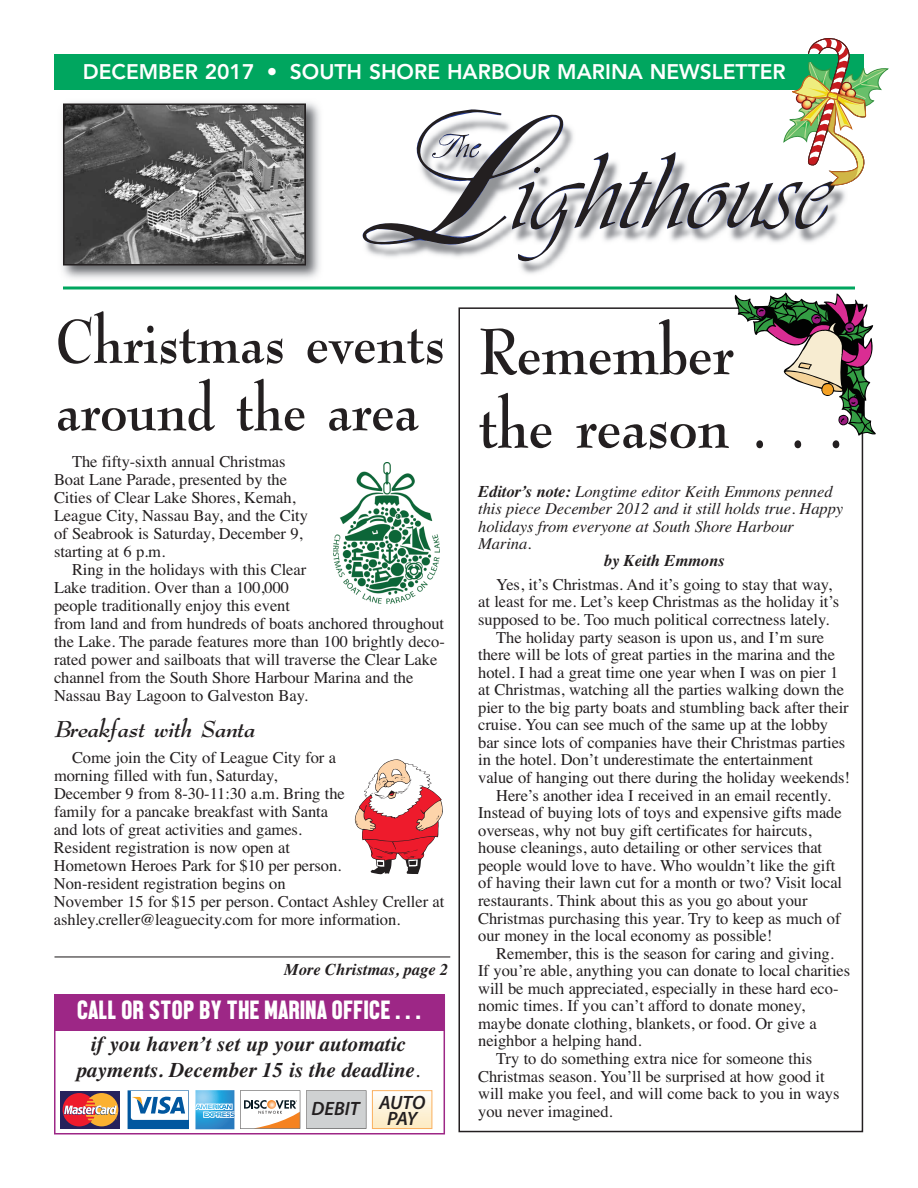
<style>
.page{position:relative;width:918px;height:1188px;background:#fff}
.page>*{position:absolute;margin:0;border:0;box-sizing:border-box;transform-origin:0 0}
.t1{font:700 76.5px/73.5px "Bernadette";letter-spacing:-.005em;color:#231f20;scale:.86 1}
.t2{font:700 72px/67.5px "Bernadette";letter-spacing:-.005em;color:#231f20;scale:.86 1}
.t3{font:27px "Front Page Neue";letter-spacing:.025em;color:#fff;scale:.91 1}
.t4{font:italic 700 27px "Bernadette";letter-spacing:-.005em;color:#231f20}
.t5{font:italic 700 21px/25.2px "Times";color:#231f20;text-align:center}
.t6{font:800 21px "Avenir";color:#fff}
.t7{font:italic 600 19.35px "Myriad Pro";color:#231f20}
.t8{font:16.5px/18px "Times";letter-spacing:-.005em;color:#231f20}
.t9{font:italic 16.5px/17.2px "Times";letter-spacing:-.005em;color:#231f20}
.t10{font:italic 700 16.5px "Times";color:#231f20}
.s1{font-weight:700}
.s2{font-weight:400;font-style:normal}
</style>
<div class="page">
<div style="left:54px;top:995px;width:391px;height:140px;border:2px solid #9d2786"></div>
<img style="left:62px;top:102px;width:258px;height:177px">
<img style="left:66px;top:107px;width:237px;height:156px">
<div style="left:63px;top:104px;width:243px;height:162px;border:2px solid #231f20"></div>
<svg style="left:63px;top:286px;width:792px;height:4px;background:#3fbc86"></svg>
<div style="left:54px;top:54px;width:810px;height:36px;background:#00a65f"></div>
<img style="left:366px;top:189px;width:479px;height:85px">
<img style="left:362px;top:109px;width:473px;height:139px">
<div style="left:54px;top:995px;width:391px;height:36px;background:#9d2786"></div>
<svg style="left:374px;top:1096px;width:56px;height:31px;background:#fdf2d9"></svg>
<div style="left:372px;top:1090px;width:60px;height:39px;border:1px solid #fab05f"></div>
<svg style="left:306px;top:1090px;width:60px;height:39px;background:#cacccd"></svg>
<div style="left:61px;top:1091px;width:59px;height:38px;background:#26225c"></div>
<svg style="left:64px;top:1093px;width:54px;height:33px;background:#cf7155"></svg>
<div style="left:128px;top:1091px;width:60px;height:38px;background:#01579f"></div>
<div style="left:128px;top:1091px;width:61px;height:38px;border:1px solid #01579f"></div>
<svg style="left:131px;top:1091px;width:57px;height:29px"></svg>
<svg style="left:195px;top:1090px;width:105px;height:39px"></svg>
<img style="left:334px;top:462px;width:105px;height:141px">
<svg style="left:354px;top:759px;width:89px;height:115px"></svg>
<svg style="left:735px;top:292px;width:141px;height:144px"></svg>
<svg style="left:781px;top:38px;width:108px;height:151px"></svg>
<div style="left:798px;top:54px;width:26px;height:8px;background:#00a65f"></div>
<hr style="left:54px;top:956px;width:396px;height:1px;background:#231f20">
<p class="t6" style="left:83px;top:55px;width:704px">DECEMBER 2017 • SOUTH SHORE HARBOUR MARINA NEWSLETTER</p>
<h2 class="t2" style="left:56px;top:307px;width:454px">Christmas events around the area</h2>
<h1 class="t1" style="left:478px;top:314px;width:427px">Remember<br>the reason . . .</h1>
<p class="t9" style="left:478px;top:483px;width:366px"><span class="s1">Editor’s note:</span> Longtime editor Keith Emmons penned this piece December 2012 and it still holds true. Happy holidays from everyone at South Shore Harbour Marina.</p>
<p class="t10" style="left:604px;top:551px;width:122px">by Keith Emmons</p>
<p class="t8" style="left:496px;top:575px;width:337px">Yes, it’s Christmas. And it’s going to stay that way,</p>
<p class="t8" style="left:478px;top:593px;width:363px">at least for me. Let’s keep Christmas as the holiday it’s</p>
<p class="t8" style="left:478px;top:610px;width:353px">supposed to be. Too much political correctness lately.</p>
<p class="t8" style="left:496px;top:628px;width:329px">The holiday party season is upon us, and I’m sure</p>
<p class="t8" style="left:478px;top:645px;width:358px">there will be lots of great parties in the marina and the</p>
<p class="t8" style="left:478px;top:663px;width:362px">hotel. I had a great time one year when I was on pier 1</p>
<p class="t8" style="left:478px;top:681px;width:367px">at Christmas, watching all the parties walking down the</p>
<p class="t8" style="left:478px;top:698px;width:372px">pier to the big party boats and stumbling back after their</p>
<p class="t8" style="left:478px;top:716px;width:351px">cruise. You can see much of the same up at the lobby</p>
<p class="t8" style="left:478px;top:733px;width:369px">bar since lots of companies have their Christmas parties</p>
<p class="t8" style="left:478px;top:751px;width:336px">in the hotel. Don’t underestimate the entertainment</p>
<p class="t8" style="left:478px;top:768px;width:373px">value of hanging out there during the holiday weekends!</p>
<p class="t8" style="left:496px;top:786px;width:336px">Here’s another idea I received in an email recently.</p>
<p class="t8" style="left:478px;top:803px;width:365px">Instead of buying lots of toys and expensive gifts made</p>
<p class="t8" style="left:478px;top:821px;width:335px">overseas, why not buy gift certificates for haircuts,</p>
<p class="t8" style="left:478px;top:839px;width:345px">house cleanings, auto detailing or other services that</p>
<p class="t8" style="left:478px;top:856px;width:359px">people would love to have. Who wouldn’t like the gift</p>
<p class="t8" style="left:478px;top:874px;width:365px">of having their lawn cut for a month or two? Visit local</p>
<p class="t8" style="left:478px;top:891px;width:331px">restaurants. Think about this as you go about your</p>
<p class="t8" style="left:478px;top:909px;width:364px">Christmas purchasing this year. Try to keep as much of</p>
<p class="t8" style="left:478px;top:926px;width:296px">our money in the local economy as possible!</p>
<p class="t8" style="left:496px;top:944px;width:339px">Remember, this is the season for caring and giving.</p>
<p class="t8" style="left:478px;top:962px;width:373px">If you’re able, anything you can donate to local charities</p>
<p class="t8" style="left:478px;top:979px;width:362px">will be much appreciated, especially in these hard eco-</p>
<p class="t8" style="left:478px;top:997px;width:328px">nomic times. If you can’t afford to donate money,</p>
<p class="t8" style="left:478px;top:1014px;width:340px">maybe donate clothing, blankets, or food. Or give a</p>
<p class="t8" style="left:478px;top:1032px;width:165px">neighbor a helping hand.</p>
<p class="t8" style="left:496px;top:1049px;width:318px">Try to do something extra nice for someone this</p>
<p class="t8" style="left:478px;top:1067px;width:348px">Christmas season. You’ll be surprised at how good it</p>
<p class="t8" style="left:478px;top:1084px;width:363px">will make you feel, and will come back to you in ways</p>
<p class="t8" style="left:478px;top:1102px;width:136px">you never imagined.</p>
<p class="t8" style="left:54px;top:452px;width:255px;text-indent:18px">The fifty-sixth annual Christmas<br>Boat Lane Parade, presented by the<br>Cities of Clear Lake Shores, Kemah,<br>League City, Nassau Bay, and the City of Seabrook is Saturday, December 9, starting at 6 p.m.</p>
<p class="t8" style="left:54px;top:560px;width:392px;text-indent:18px">Ring in the holidays with this Clear<br>Lake tradition. Over than a 100,000<br>people traditionally enjoy this event<br>from land and from hundreds of boats anchored throughout the Lake. The parade features more than 100 brightly deco&shy;rated power and sailboats that will traverse the Clear Lake channel from the South Shore Harbour Marina and the Nassau Bay Lagoon to Galveston Bay.</p>
<h3 class="t4" style="left:54px;top:716px;width:203px">Breakfast with Santa</h3>
<p class="t8" style="left:54px;top:748px;width:392px;text-indent:18px">Come join the City of League City for a<br>morning filled with fun, Saturday,<br>December 9 from 8-30-11:30 a.m. Bring the<br>family for a pancake breakfast with Santa<br>and lots of great activities and games.<br>Resident registration is now open at<br>Hometown Heroes Park for $10 per person.<br>Non-resident registration begins on<br>November 15 for $15 per person. Contact Ashley Creller at ashley.creller@leaguecity.com for more information.</p>
<p class="t10" style="left:284px;top:959px;width:166px">More Christmas, page 2</p>
<h3 class="t3" style="left:78px;top:994px;width:379px">CALL OR STOP BY THE MARINA OFFICE . . .</h3>
<p class="t5" style="left:76px;top:1032px;width:345px">if you haven’t set up your automatic payments. December 15 is the deadline<span class="s2">.</span></p>
<p class="t7" style="left:312px;top:1102px;width:115px">DEBIT AUTO</p>
<p class="t7" style="left:387px;top:1112px;width:32px">PAY</p>
</div>
